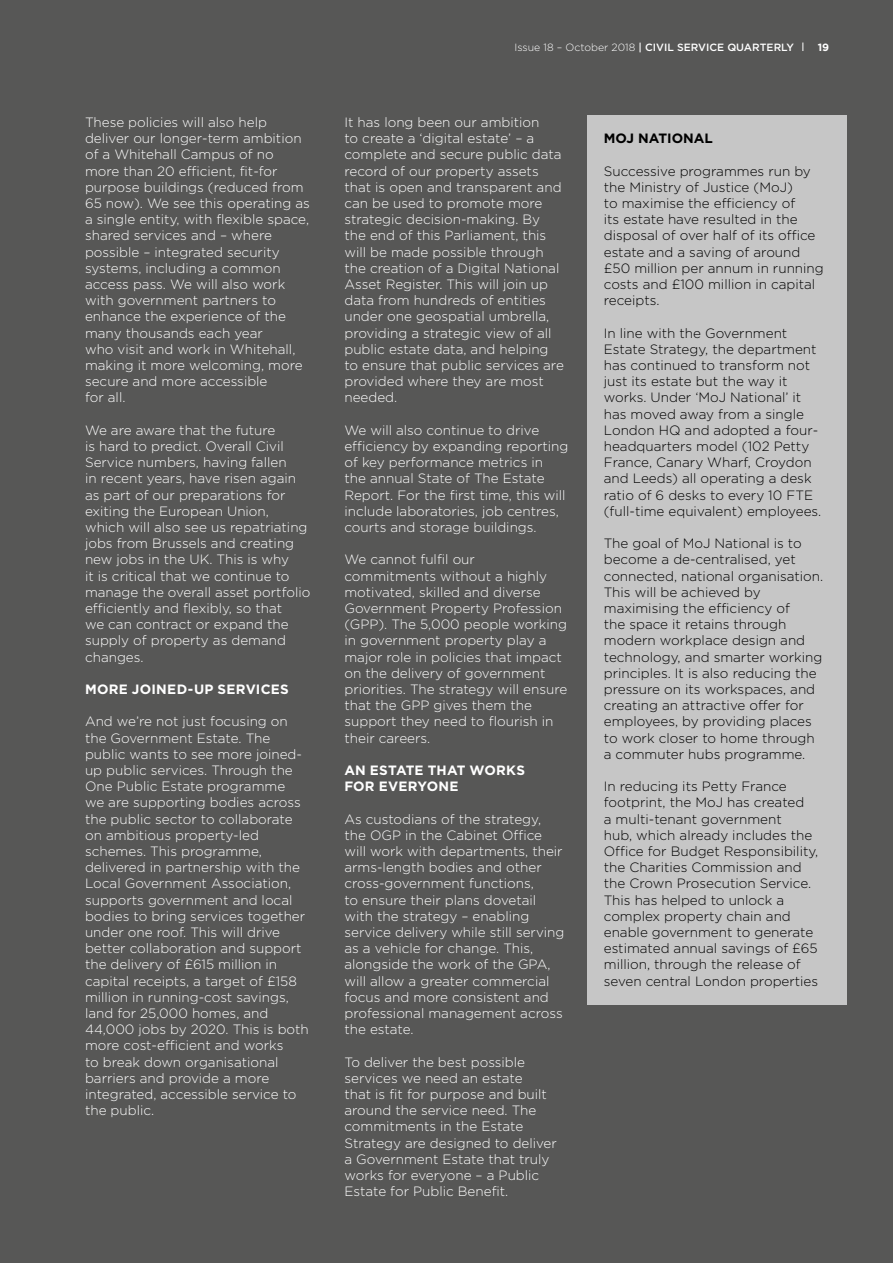
<style>
.page{position:relative;width:893px;height:1263px;background:#575756}
.page>*{position:absolute;margin:0;border:0;box-sizing:border-box;transform-origin:0 0}
.Body___remaining_par{font:300 13.5px/16.2px "Gotham";color:#fff}
.Body___remaining_par-2{font:300 13.5px/16.2px "Gotham";color:#000}
.Boxed_text{font:300 13.5px/16.2px "Gotham";color:#000}
.Body_-_boxed_text{font:300 13.5px/16.2px "Gotham";color:#000}
.Body___sub_headers{font:700 13.5px/16.2px "Gotham";letter-spacing:.015em;color:#fff}
.Body_-_boxed_text-2{font:700 13.5px "Gotham";color:#000}
.t1{font:500 10.5px "Gotham";color:#fff}
.t2{font:700 10.5px "Gotham";color:#fff}
.s1{font-weight:300}
</style>
<div class="page">
<div style="left:587px;top:115px;width:259px;height:47px;background:#c6c6c6"></div>
<div style="left:587px;top:147px;width:259px;height:177px;background:#c6c6c6"></div>
<div style="left:587px;top:309px;width:259px;height:226px;background:#c6c6c6"></div>
<div style="left:587px;top:520px;width:259px;height:258px;background:#c6c6c6"></div>
<div style="left:587px;top:763px;width:259px;height:242px;background:#c6c6c6"></div>
<p class="Body___remaining_par" style="left:85px;top:114px;width:226px">These policies will also help deliver our longer-term ambition of a Whitehall Campus of no more than 20 efficient, fit-for purpose buildings (reduced from<br>65 now). We see this operating as a single entity, with flexible space, shared services and – where possible – integrated security systems, including a common access pass. We will also work with government partners to enhance the experience of the many thousands each year<br>who visit and work in Whitehall, making it more welcoming, more secure and more accessible<br>for all.</p>
<p class="Body___remaining_par" style="left:85px;top:422px;width:227px">We are aware that the future<br>is hard to predict. Overall Civil<br>Service numbers, having fallen<br>in recent years, have risen again as part of our preparations for exiting the European Union, which will also see us repatriating jobs from Brussels and creating new jobs in the UK. This is why<br>it is critical that we continue to manage the overall asset portfolio efficiently and flexibly, so that<br>we can contract or expand the supply of property as demand changes.</p>
<p class="Body___sub_headers" style="left:85px;top:681px;width:205px">MORE JOINED-UP SERVICES</p>
<p class="Body___remaining_par" style="left:85px;top:713px;width:225px">And we’re not just focusing on the Government Estate. The public wants to see more joined&shy;up public services. Through the<br>One Public Estate programme<br>we are supporting bodies across the public sector to collaborate on ambitious property-led schemes. This programme, delivered in partnership with the<br>Local Government Association, supports government and local bodies to bring services together under one roof. This will drive better collaboration and support the delivery of £615 million in capital receipts, a target of £158 million in running-cost savings, land for 25,000 homes, and<br>44,000 jobs by 2020. This is both more cost-efficient and works<br>to break down organisational barriers and provide a more integrated, accessible service to the public.</p>
<p class="t1" style="left:515px;top:42px;width:281px"><span class="s1">Issue 18 – October 2018</span> | CIVIL SERVICE QUARTERLY</p>
<p class="t2" style="left:818px;top:41px;width:13px">19</p>
<p class="Body___remaining_par" style="left:344px;top:114px;width:221px">It has long been our ambition<br>to create a ‘digital estate’ – a complete and secure public data record of our property assets that is open and transparent and can be used to promote more strategic decision-making. By the end of this Parliament, this will be made possible through the creation of a Digital National<br>Asset Register. This will join up data from hundreds of entities under one geospatial umbrella, providing a strategic view of all public estate data, and helping to ensure that public services are provided where they are most needed.</p>
<p class="Body___remaining_par" style="left:344px;top:422px;width:225px">We will also continue to drive efficiency by expanding reporting of key performance metrics in<br>the annual State of The Estate<br>Report. For the first time, this will include laboratories, job centres, courts and storage buildings.</p>
<p class="Body___remaining_par" style="left:344px;top:551px;width:224px">We cannot fulfil our commitments without a highly motivated, skilled and diverse<br>Government Property Profession (GPP). The 5,000 people working in government property play a major role in policies that impact on the delivery of government priorities. The strategy will ensure that the GPP gives them the support they need to flourish in their careers.</p>
<p class="Body___sub_headers" style="left:344px;top:762px;width:182px">AN ESTATE THAT WORKS<br>FOR EVERYONE</p>
<p class="Body___remaining_par" style="left:344px;top:810px;width:221px">As custodians of the strategy, the OGP in the Cabinet Office will work with departments, their arms-length bodies and other cross-government functions,<br>to ensure their plans dovetail with the strategy – enabling service delivery while still serving as a vehicle for change. This, alongside the work of the GPA, will allow a greater commercial focus and more consistent and professional management across the estate.</p>
<p class="Body___remaining_par" style="left:344px;top:1053px;width:214px">To deliver the best possible services we need an estate<br>that is fit for purpose and built around the service need. The commitments in the Estate<br>Strategy are designed to deliver a Government Estate that truly works for everyone – a Public<br>Estate for Public Benefit.</p>
<p class="Body_-_boxed_text-2" style="left:604px;top:131px;width:111px">MOJ NATIONAL</p>
<p class="Body_-_boxed_text" style="left:604px;top:162px;width:221px">Successive programmes run by the Ministry of Justice (MoJ)<br>to maximise the efficiency of<br>its estate have resulted in the disposal of over half of its office estate and a saving of around £50 million per annum in running costs and £100 million in capital receipts.</p>
<p class="Boxed_text" style="left:604px;top:324px;width:219px">In line with the Government<br>Estate Strategy, the department has continued to transform not just its estate but the way it works. Under ‘MoJ National’ it has moved away from a single<br>London HQ and adopted a four&shy;headquarters model (102 Petty<br>France, Canary Wharf, Croydon and Leeds) all operating a desk ratio of 6 desks to every 10 FTE (full-time equivalent) employees.</p>
<p class="Body___remaining_par-2" style="left:604px;top:535px;width:221px">The goal of MoJ National is to become a de-centralised, yet connected, national organisation.<br>This will be achieved by maximising the efficiency of<br>the space it retains through modern workplace design and technology, and smarter working principles. It is also reducing the pressure on its workspaces, and creating an attractive offer for employees, by providing places to work closer to home through a commuter hubs programme.</p>
<p class="Body___remaining_par-2" style="left:604px;top:778px;width:216px">In reducing its Petty France footprint, the MoJ has created<br>a multi-tenant government<br>hub, which already includes the<br>Office for Budget Responsibility, the Charities Commission and the Crown Prosecution Service.<br>This has helped to unlock a complex property chain and enable government to generate estimated annual savings of £65 million, through the release of seven central London properties</p>
</div>
